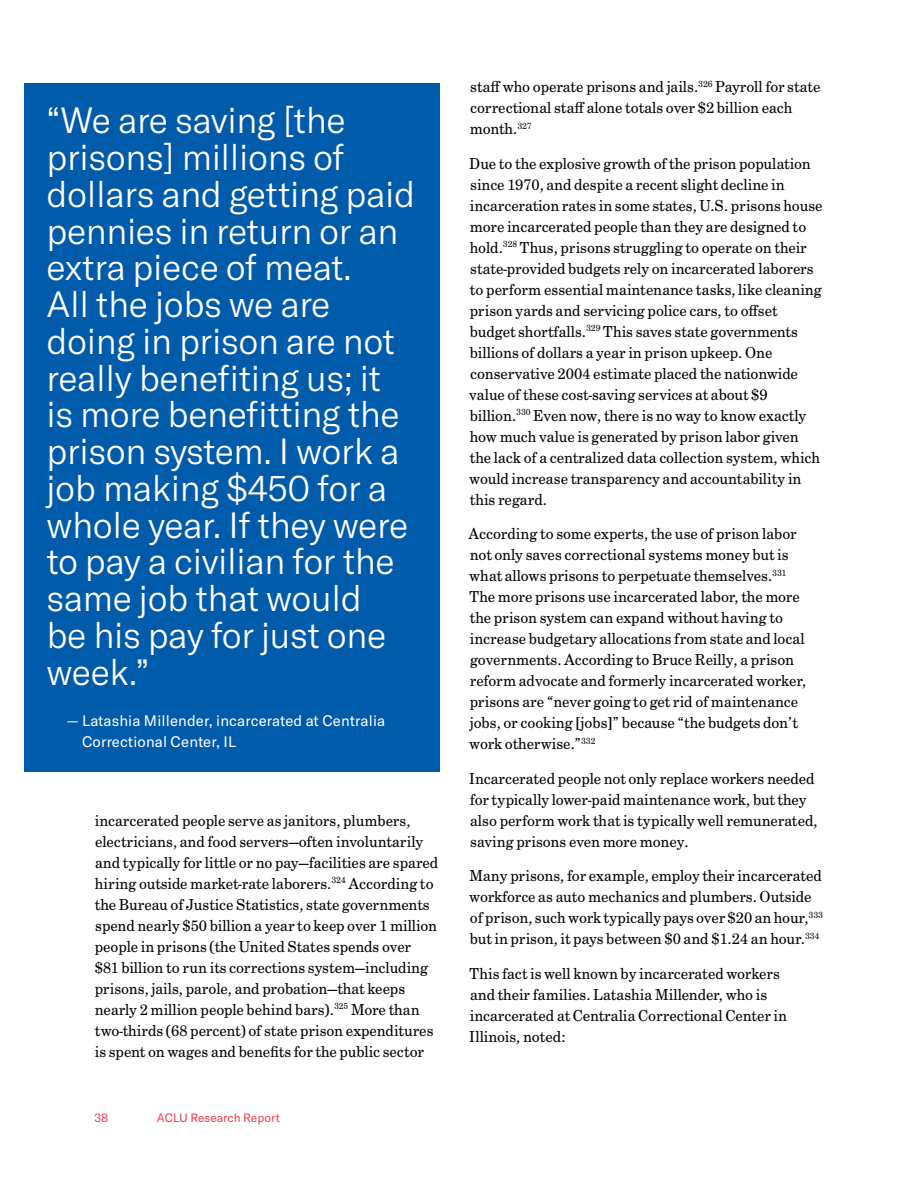
<style>
.page{position:relative;width:918px;height:1188px;background:#fff}
.page>*{position:absolute;margin:0;border:0;box-sizing:border-box;transform-origin:0 0}
.pull_quote{font:300 36px/36.8px "GT America";letter-spacing:-.01em;color:#fff}
.Body{font:16.5px/21px "Century Schoolbook FS";color:#000}
.pull_quote_name{font:15px/21px "GT America";letter-spacing:.01em;color:#fff}
.t1{font:12px "GT America";color:#ef404e}
</style>
<div class="page">
<div style="left:25px;top:83px;width:415px;height:630px;background:#005baa"></div>
<div style="left:25px;top:692px;width:415px;height:80px;background:#005baa"></div>
<p class="pull_quote" style="left:46px;top:102px;width:370px">“We are saving [the prisons] millions of dollars and getting paid pennies in return or an extra piece of meat.<br>All the jobs we are doing in prison are not really benefiting us; it is more benefitting the prison system. I work a job making $450 for a whole year. If they were to pay a civilian for the same job that would<br>be his pay for just one week.”</p>
<p class="pull_quote_name" style="left:82px;top:710px;width:305px;text-indent:-15px">— Latashia Millender, incarcerated at Centralia<br>Correctional Center, IL</p>
<p class="Body" style="left:95px;top:810px;width:345px">incarcerated people serve as janitors, plumbers, electricians, and food servers—often involuntarily and typically for little or no pay—facilities are spared hiring outside market-rate laborers.<sup>324</sup> According to the Bureau of Justice Statistics, state governments spend nearly $50 billion a year to keep over 1 million people in prisons (the United States spends over $81 billion to run its corrections system—including prisons, jails, parole, and probation—that keeps nearly 2 million people behind bars).<sup>325</sup> More than two-thirds (68 percent) of state prison expenditures is spent on wages and benefits for the public sector</p>
<p class="t1" style="left:94px;top:1111px;width:15px">38</p>
<p class="t1" style="left:157px;top:1111px;width:125px">ACLU Research Report</p>
<p class="Body" style="left:470px;top:76px;width:352px">staff who operate prisons and jails.<sup>326</sup> Payroll for state correctional staff alone totals over $2 billion each month.<sup>327</sup></p>
<p class="Body" style="left:469px;top:153px;width:355px">Due to the explosive growth of the prison population since 1970, and despite a recent slight decline in incarceration rates in some states, U.S. prisons house more incarcerated people than they are designed to hold.<sup>328</sup> Thus, prisons struggling to operate on their state-provided budgets rely on incarcerated laborers to perform essential maintenance tasks, like cleaning prison yards and servicing police cars, to offset budget shortfalls.<sup>329</sup> This saves state governments billions of dollars a year in prison upkeep. One conservative 2004 estimate placed the nationwide value of these cost-saving services at about $9 billion.<sup>330</sup> Even now, there is no way to know exactly how much value is generated by prison labor given the lack of a centralized data collection system, which would increase transparency and accountability in this regard.</p>
<p class="Body" style="left:469px;top:523px;width:339px">According to some experts, the use of prison labor not only saves correctional systems money but is what allows prisons to perpetuate themselves.<sup>331<br></sup>The more prisons use incarcerated labor, the more the prison system can expand without having to increase budgetary allocations from state and local governments. According to Bruce Reilly, a prison reform advocate and formerly incarcerated worker, prisons are “never going to get rid of maintenance jobs, or cooking [jobs]” because “the budgets don’t work otherwise.”<sup>332</sup></p>
<p class="Body" style="left:469px;top:768px;width:350px">Incarcerated people not only replace workers needed for typically lower-paid maintenance work, but they also perform work that is typically well remunerated, saving prisons even more money.</p>
<p class="Body" style="left:469px;top:865px;width:355px">Many prisons, for example, employ their incarcerated workforce as auto mechanics and plumbers. Outside of prison, such work typically pays over $20 an hour,<sup>333 </sup>but in prison, it pays between $0 and $1.24 an hour.<sup>334</sup></p>
<p class="Body" style="left:469px;top:963px;width:319px">This fact is well known by incarcerated workers and their families. Latashia Millender, who is incarcerated at Centralia Correctional Center in Illinois, noted:</p>
</div>
